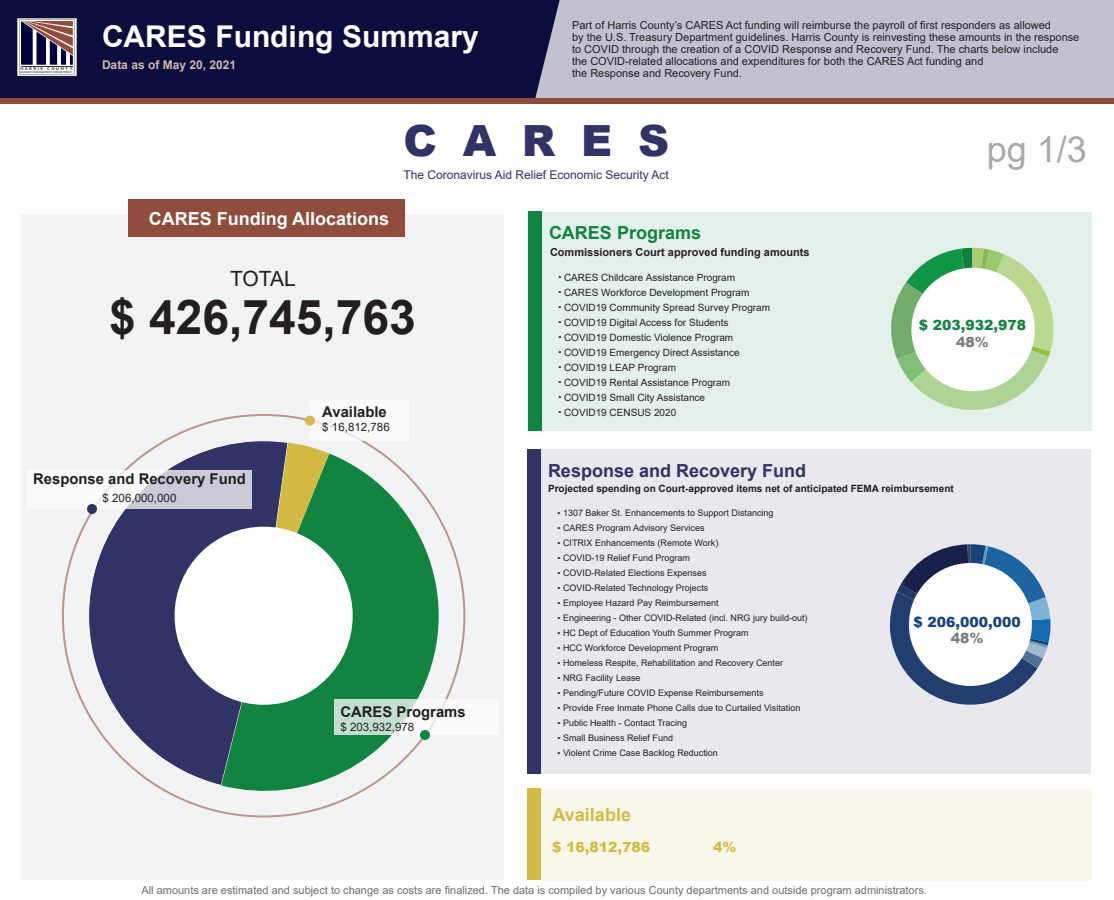
<style>
.page{position:relative;width:1114px;height:900px;background:#fff}
.page>*{position:absolute;margin:0;border:0;box-sizing:border-box;transform-origin:0 0}
.t1{font:700 48px "Arial";color:#231f20}
.t2{font:900 43px "Arial";letter-spacing:.6em;color:#313265}
.t3{font:36px "Arial";color:#a8a9ad}
.t4{font:700 30px "Arial";color:#fff}
.t5{font:21px "Arial";letter-spacing:-.01em;color:#231f20}
.t6{font:700 18px "Arial";color:#313265}
.t7{font:700 18px "Arial";color:#fff}
.t8{font:700 18px "Arial";color:#108440}
.t9{font:700 18px "Arial";color:#d3ba44}
.t10{font:700 14.8px "Arial";color:#231f20}
.t11{font:900 14px "Arial";color:#d3ba44}
.t12{font:900 14px "Arial";color:#17447f}
.t13{font:900 14px "Arial";color:#108440}
.t14{font:900 14px "Arial";color:#7b7d80}
.t15{font:12px "Arial";color:#313265}
.t16{font:700 12px "Arial";color:#d2b7b1}
.t17{font:11.6px "Arial";color:#231f20}
.t18{font:11px/12px "Arial";color:#231f20}
.t19{font:11px "Arial";color:#6c6d70}
.t20{font:700 11px "Arial";color:#231f20}
.t21{font:10px/15px "Arial";color:#231f20}
.t22{font:700 10px "Arial";color:#231f20}
.t23{font:9px/15px "Arial";color:#231f20}
.t24{font:900 9px/15px "Arial";color:#231f20;text-align:justify}
.t25{font:700 4.1px "Houschka Pro";letter-spacing:.38em;color:#3a3a3a}
.t26{font:600 2.8px "Houschka Pro";letter-spacing:.005em;color:#3a3a3a}
</style>
<div class="page">
<div style="left:541px;top:789px;width:551px;height:91px;background:#faf7ea"></div>
<div style="left:527px;top:789px;width:14px;height:91px;background:#d3ba44"></div>
<div style="left:531px;top:449px;width:560px;height:325px;background:#e8e8ee"></div>
<div style="left:527px;top:449px;width:14px;height:325px;background:#313265"></div>
<div style="left:909px;top:563px;width:123px;height:123px;background:#fff;border-radius:50%"></div>
<svg style="left:542px;top:212px;width:550px;height:219px;fill:#e4f1ea"></svg>
<div style="left:911px;top:268px;width:124px;height:123px;background:#fff;border-radius:50%"></div>
<div style="left:528px;top:212px;width:14px;height:219px;background:#108440"></div>
<div style="left:21px;top:214px;width:483px;height:666px;background:#f2f3f4"></div>
<div style="left:128px;top:199px;width:277px;height:38px;background:#904c3d"></div>
<svg style="left:70px;top:430px;width:208px;height:357px"></svg>
<svg style="left:221px;top:453px;width:241px;height:354px;fill:#108440"></svg>
<svg style="left:264px;top:442px;width:65px;height:113px"></svg>
<div style="left:175px;top:527px;width:178px;height:178px;background:#fff;border-radius:50%"></div>
<svg style="left:70px;top:470px;width:182px;height:39px;fill:#cbcbd8"></svg>
<svg style="left:335px;top:700px;width:127px;height:35px;fill:#c3e0cf"></svg>
<div style="left:310px;top:400px;width:99px;height:40px;background:#fff"></div>
<div style="left:305px;top:416px;width:10px;height:10px;background:#d3ba44;border-radius:50%"></div>
<div style="left:420px;top:730px;width:10px;height:10px;background:#108440;border-radius:50%"></div>
<div style="left:87px;top:504px;width:10px;height:10px;background:#313265;border-radius:50%"></div>
<div style="left:542px;top:0;width:572px;height:101px;background:#c1c1d0"></div>
<div style="left:0;top:0;width:560px;height:101px;background:#0b0e3c"></div>
<svg style="left:535px;top:0;width:25px;height:98px"></svg>
<div style="left:0;top:98px;width:1114px;height:6px;background:#904c3d"></div>
<svg style="left:17px;top:18px;width:60px;height:58px"></svg>
<hr style="left:21px;top:66px;width:52px;height:1px;background:#3a3a3a">
<p class="t25" style="left:20px;top:66px;width:54px">HARRIS COUNTY</p>
<p class="t26" style="left:21px;top:70px;width:53px">BUDGET MANAGEMENT DEPARTMENT</p>
<h3 class="t4" style="left:102px;top:16px;width:378px">CARES Funding Summary</h3>
<h3 class="t16" style="left:102px;top:56px;width:136px">Data as of May 20, 2021</h3>
<p class="t18" style="left:572px;top:19px;width:509px">Part of Harris County’s CARES Act funding will reimburse the payroll of first responders as allowed<br>by the U.S. Treasury Department guidelines. Harris County is reinvesting these amounts in the response to COVID through the creation of a COVID Response and Recovery Fund. The charts below include<br>the COVID-related allocations and expenditures for both the CARES Act funding and<br>the Response and Recovery Fund.</p>
<h3 class="t7" style="left:149px;top:206px;width:242px">CARES Funding Allocations</h3>
<h2 class="t2" style="left:403px;top:110px;width:267px">CARES</h2>
<h3 class="t15" style="left:404px;top:167px;width:267px">The Coronavirus Aid Relief Economic Security Act</h3>
<h3 class="t8" style="left:549px;top:220px;width:154px">CARES Programs</h3>
<p class="t20" style="left:550px;top:244px;width:261px">Commissioners Court approved funding amounts</p>
<h3 class="t5" style="left:230px;top:264px;width:67px">TOTAL</h3>
<h1 class="t1" style="left:109px;top:283px;width:308px">$ 426,745,763</h1>
<h3 class="t10" style="left:322px;top:401px;width:66px">Available</h3>
<p class="t17" style="left:322px;top:419px;width:69px">$ 16,812,786</p>
<p class="t21" style="left:564px;top:270px;width:208px">CARES Childcare Assistance Program CARES Workforce Development Program COVID19 Community Spread Survey Program COVID19 Digital Access for Students COVID19 Domestic Violence Program COVID19 Emergency Direct Assistance COVID19 LEAP Program<br>COVID19 Rental Assistance Program COVID19 Small City Assistance<br>COVID19 CENSUS 2020</p>
<p class="t24" style="left:558px;top:267px;width:4px">. . . . . . . . . .</p>
<h3 class="t3" style="left:987px;top:124px;width:102px">pg 1/3</h3>
<h3 class="t13" style="left:919px;top:315px;width:109px">$ 203,932,978</h3>
<h3 class="t14" style="left:956px;top:332px;width:34px">48%</h3>
<h3 class="t10" style="left:33px;top:469px;width:214px">Response and Recovery Fund</h3>
<p class="t17" style="left:103px;top:490px;width:75px">$ 206,000,000</p>
<h3 class="t10" style="left:340px;top:701px;width:127px">CARES Programs</h3>
<p class="t17" style="left:340px;top:719px;width:75px">$ 203,932,978</p>
<h3 class="t6" style="left:548px;top:458px;width:260px">Response and Recovery Fund</h3>
<p class="t22" style="left:548px;top:482px;width:407px">Projected spending on Court-approved items net of anticipated FEMA reimbursement</p>
<p class="t23" style="left:563px;top:505px;width:246px">1307 Baker St. Enhancements to Support Distancing<br>CARES Program Advisory Services<br>CITRIX Enhancements (Remote Work)<br>COVID-19 Relief Fund Program<br>COVID-Related Elections Expenses<br>COVID-Related Technology Projects<br>Employee Hazard Pay Reimbursement<br>Engineering - Other COVID-Related (incl. NRG jury build-out)<br>HC Dept of Education Youth Summer Program<br>HCC Workforce Development Program<br>Homeless Respite, Rehabilitation and Recovery Center<br>NRG Facility Lease<br>Pending/Future COVID Expense Reimbursements<br>Provide Free Inmate Phone Calls due to Curtailed Visitation Public Health - Contact Tracing<br>Small Business Relief Fund<br>Violent Crime Case Backlog Reduction</p>
<p class="t24" style="left:557px;top:503px;width:4px">. . . . . . . . . . . . . . . . .</p>
<h3 class="t9" style="left:553px;top:802px;width:80px">Available</h3>
<h3 class="t11" style="left:552px;top:837px;width:100px">$ 16,812,786</h3>
<h3 class="t11" style="left:713px;top:837px;width:25px">4%</h3>
<h3 class="t12" style="left:914px;top:612px;width:109px">$ 206,000,000</h3>
<h3 class="t14" style="left:951px;top:628px;width:34px">48%</h3>
<p class="t19" style="left:141px;top:883px;width:787px">All amounts are estimated and subject to change as costs are finalized. The data is compiled by various County departments and outside program administrators.</p>
</div>
